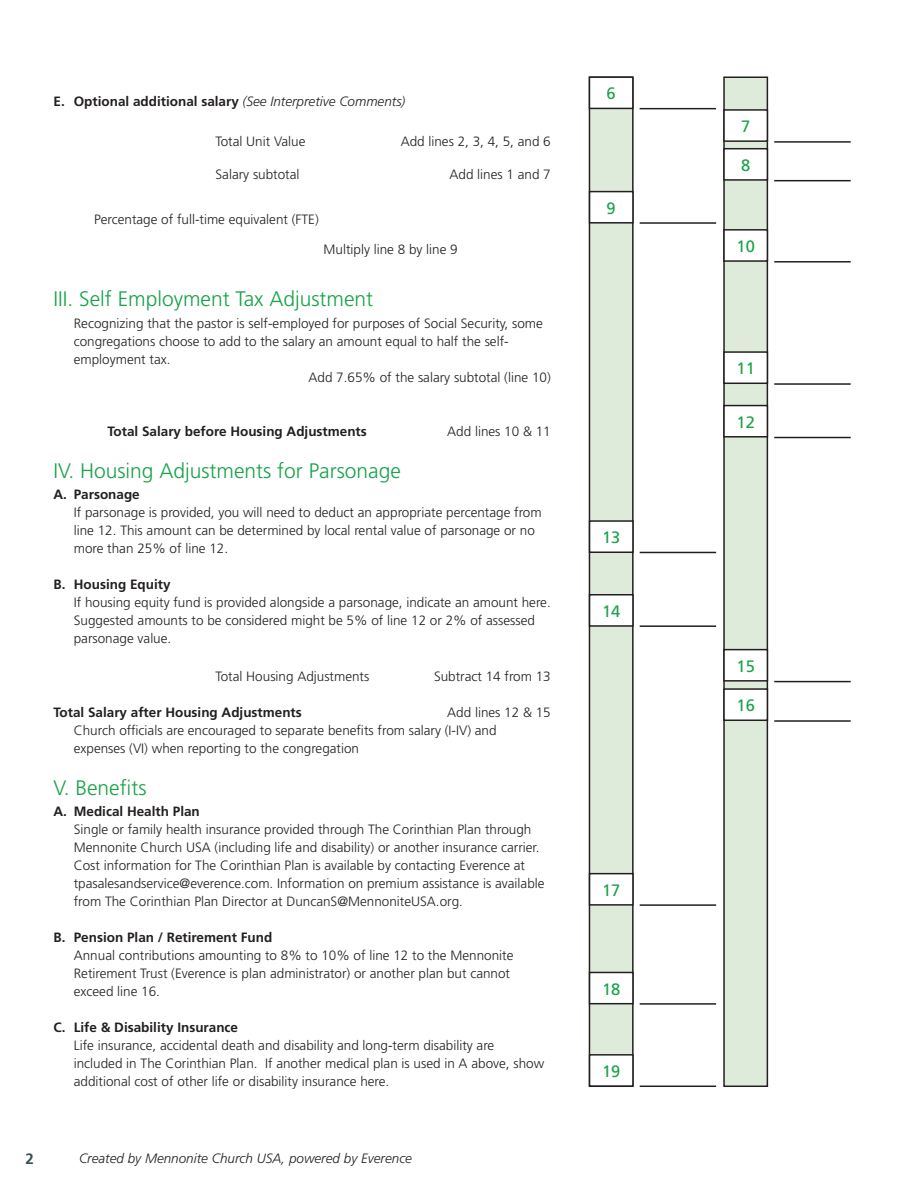
<style>
.page{position:relative;width:918px;height:1188px;background:#fff}
.page>*{position:absolute;margin:0;border:0;box-sizing:border-box;transform-origin:0 0}
.Subhead_1_14_16{font:300 21px "Frutiger LT Std";color:#18a249}
.Subhead_3_9_13_Fruti{font:16.5px "Frutiger LT Std";color:#18a249}
.t1{font:700 15px "Frutiger LT Std";color:#3b5055}
.Body_text_9_13_Fruti{font:300 13.5px/18px "Frutiger LT Std";color:#231f20}
.Body_text_9_13_Fruti-2{font:700 13.5px "Frutiger LT Std";color:#231f20}
.t2{font:italic 300 13.5px "Frutiger LT Std";color:#231f20}
.s1{font-weight:300;font-style:italic}
</style>
<div class="page">
<div style="left:589px;top:77px;width:44px;height:1009px;background:#deebdb"></div>
<div style="left:589px;top:77px;width:45px;height:1010px;border:2px solid #231f20"></div>
<div style="left:724px;top:77px;width:43px;height:1009px;background:#deebdb"></div>
<div style="left:723px;top:77px;width:45px;height:1010px;border:2px solid #231f20"></div>
<div style="left:724px;top:110px;width:43px;height:31px;background:#fff"></div>
<div style="left:723px;top:109px;width:45px;height:33px;border:2px solid #231f20"></div>
<div style="left:724px;top:149px;width:43px;height:31px;background:#fff"></div>
<div style="left:723px;top:148px;width:45px;height:33px;border:2px solid #231f20"></div>
<div style="left:724px;top:230px;width:43px;height:31px;background:#fff"></div>
<div style="left:723px;top:229px;width:45px;height:33px;border:2px solid #231f20"></div>
<div style="left:724px;top:352px;width:43px;height:31px;background:#fff"></div>
<div style="left:723px;top:351px;width:45px;height:33px;border:2px solid #231f20"></div>
<div style="left:724px;top:406px;width:43px;height:31px;background:#fff"></div>
<div style="left:723px;top:405px;width:45px;height:33px;border:2px solid #231f20"></div>
<div style="left:724px;top:650px;width:43px;height:31px;background:#fff"></div>
<div style="left:723px;top:649px;width:45px;height:33px;border:2px solid #231f20"></div>
<div style="left:724px;top:689px;width:43px;height:31px;background:#fff"></div>
<div style="left:723px;top:688px;width:45px;height:33px;border:2px solid #231f20"></div>
<div style="left:589px;top:77px;width:44px;height:31px;background:#fff"></div>
<div style="left:589px;top:76px;width:45px;height:33px;border:2px solid #231f20"></div>
<div style="left:590px;top:192px;width:43px;height:31px;background:#fff"></div>
<div style="left:589px;top:191px;width:45px;height:33px;border:2px solid #231f20"></div>
<div style="left:590px;top:521px;width:43px;height:31px;background:#fff"></div>
<div style="left:589px;top:520px;width:45px;height:33px;border:2px solid #231f20"></div>
<div style="left:590px;top:595px;width:43px;height:31px;background:#fff"></div>
<div style="left:589px;top:594px;width:45px;height:33px;border:2px solid #231f20"></div>
<div style="left:590px;top:874px;width:43px;height:31px;background:#fff"></div>
<div style="left:589px;top:873px;width:45px;height:33px;border:2px solid #231f20"></div>
<div style="left:590px;top:972px;width:43px;height:32px;background:#fff"></div>
<div style="left:589px;top:972px;width:45px;height:32px;border:2px solid #231f20"></div>
<div style="left:590px;top:1055px;width:43px;height:31px;background:#fff"></div>
<div style="left:589px;top:1054px;width:45px;height:33px;border:2px solid #231f20"></div>
<hr style="left:774px;top:141px;width:77px;height:2px;background:#231f20">
<hr style="left:774px;top:180px;width:77px;height:1px;background:#231f20">
<hr style="left:774px;top:261px;width:77px;height:2px;background:#231f20">
<hr style="left:774px;top:383px;width:77px;height:2px;background:#231f20">
<hr style="left:774px;top:437px;width:77px;height:1px;background:#231f20">
<hr style="left:774px;top:681px;width:77px;height:1px;background:#231f20">
<hr style="left:774px;top:720px;width:77px;height:2px;background:#231f20">
<hr style="left:640px;top:108px;width:76px;height:1px;background:#231f20">
<hr style="left:640px;top:222px;width:76px;height:2px;background:#231f20">
<hr style="left:640px;top:552px;width:76px;height:1px;background:#231f20">
<hr style="left:640px;top:625px;width:76px;height:2px;background:#231f20">
<hr style="left:640px;top:904px;width:76px;height:2px;background:#231f20">
<hr style="left:640px;top:1003px;width:76px;height:2px;background:#231f20">
<hr style="left:640px;top:1086px;width:76px;height:1px;background:#231f20">
<p class="Body_text_9_13_Fruti-2" style="left:54px;top:93px;width:353px">E. Optional additional salary <span class="s1">(See Interpretive Comments)</span></p>
<p class="Body_text_9_13_Fruti" style="left:216px;top:132px;width:92px">Total Unit Value</p>
<p class="Body_text_9_13_Fruti" style="left:401px;top:132px;width:152px">Add lines 2, 3, 4, 5, and 6</p>
<p class="Body_text_9_13_Fruti" style="left:216px;top:165px;width:85px">Salary subtotal</p>
<p class="Body_text_9_13_Fruti" style="left:450px;top:165px;width:103px">Add lines 1 and 7</p>
<p class="Body_text_9_13_Fruti" style="left:94px;top:210px;width:226px">Percentage of full-time equivalent (FTE)</p>
<p class="Body_text_9_13_Fruti" style="left:324px;top:240px;width:136px">Multiply line 8 by line 9</p>
<p class="Subhead_1_14_16" style="left:54px;top:287px;width:321px">III. Self Employment Tax Adjustment</p>
<p class="Body_text_9_13_Fruti" style="left:74px;top:314px;width:471px">Recognizing that the pastor is self-employed for purposes of Social Security, some congregations choose to add to the salary an amount equal to half the self&shy;employment tax.</p>
<p class="Body_text_9_13_Fruti" style="left:308px;top:368px;width:244px">Add 7.65% of the salary subtotal (line 10)</p>
<p class="Body_text_9_13_Fruti-2" style="left:108px;top:423px;width:261px">Total Salary before Housing Adjustments</p>
<p class="Body_text_9_13_Fruti" style="left:447px;top:422px;width:105px">Add lines 10 &amp; 11</p>
<p class="Subhead_1_14_16" style="left:54px;top:459px;width:349px">IV. Housing Adjustments for Parsonage</p>
<p class="Body_text_9_13_Fruti-2" style="left:54px;top:487px;width:88px">A. Parsonage</p>
<p class="Body_text_9_13_Fruti" style="left:74px;top:504px;width:469px">If parsonage is provided, you will need to deduct an appropriate percentage from line 12. This amount can be determined by local rental value of parsonage or no more than 25% of line 12.</p>
<p class="Body_text_9_13_Fruti-2" style="left:54px;top:577px;width:119px">B. Housing Equity</p>
<p class="Body_text_9_13_Fruti" style="left:74px;top:594px;width:479px">If housing equity fund is provided alongside a parsonage, indicate an amount here.<br>Suggested amounts to be considered might be 5% of line 12 or 2% of assessed parsonage value.</p>
<p class="Body_text_9_13_Fruti" style="left:216px;top:667px;width:155px">Total Housing Adjustments</p>
<p class="Body_text_9_13_Fruti" style="left:434px;top:667px;width:118px">Subtract 14 from 13</p>
<p class="Body_text_9_13_Fruti-2" style="left:54px;top:704px;width:250px">Total Salary after Housing Adjustments</p>
<p class="Body_text_9_13_Fruti" style="left:447px;top:703px;width:105px">Add lines 12 &amp; 15</p>
<p class="Body_text_9_13_Fruti" style="left:74px;top:721px;width:424px">Church officials are encouraged to separate benefits from salary (I-IV) and expenses (VI) when reporting to the congregation</p>
<p class="Subhead_1_14_16" style="left:54px;top:776px;width:94px">V. Benefits</p>
<p class="Body_text_9_13_Fruti-2" style="left:54px;top:804px;width:148px">A. Medical Health Plan</p>
<p class="Body_text_9_13_Fruti" style="left:74px;top:821px;width:472px">Single or family health insurance provided through The Corinthian Plan through Mennonite Church USA (including life and disability) or another insurance carrier.<br>Cost information for The Corinthian Plan is available by contacting Everence at tpasalesandservice@everence.com. Information on premium assistance is available from The Corinthian Plan Director at DuncanS@MennoniteUSA.org.</p>
<p class="Body_text_9_13_Fruti-2" style="left:54px;top:930px;width:220px">B. Pension Plan / Retirement Fund</p>
<p class="Body_text_9_13_Fruti" style="left:74px;top:947px;width:441px">Annual contributions amounting to 8% to 10% of line 12 to the Mennonite<br>Retirement Trust (Everence is plan administrator) or another plan but cannot exceed line 16.</p>
<p class="Body_text_9_13_Fruti-2" style="left:54px;top:1020px;width:186px">C. Life &amp; Disability Insurance</p>
<p class="Body_text_9_13_Fruti" style="left:74px;top:1037px;width:472px">Life insurance, accidental death and disability and long-term disability are included in The Corinthian Plan. If another medical plan is used in A above, show additional cost of other life or disability insurance here.</p>
<p class="t1" style="left:25px;top:1150px;width:10px">2</p>
<p class="t2" style="left:79px;top:1151px;width:335px">Created by Mennonite Church USA, powered by Everence</p>
<p class="Subhead_3_9_13_Fruti" style="left:607px;top:84px;width:11px">6</p>
<p class="Subhead_3_9_13_Fruti" style="left:607px;top:198px;width:11px">9</p>
<p class="Subhead_3_9_13_Fruti" style="left:602px;top:528px;width:20px">13</p>
<p class="Subhead_3_9_13_Fruti" style="left:602px;top:601px;width:20px">14</p>
<p class="Subhead_3_9_13_Fruti" style="left:602px;top:880px;width:20px">17</p>
<p class="Subhead_3_9_13_Fruti" style="left:602px;top:979px;width:20px">18</p>
<p class="Subhead_3_9_13_Fruti" style="left:602px;top:1062px;width:20px">19</p>
<p class="Subhead_3_9_13_Fruti" style="left:741px;top:117px;width:11px">7</p>
<p class="Subhead_3_9_13_Fruti" style="left:741px;top:155px;width:11px">8</p>
<p class="Subhead_3_9_13_Fruti" style="left:737px;top:237px;width:20px">10</p>
<p class="Subhead_3_9_13_Fruti" style="left:737px;top:359px;width:20px">11</p>
<p class="Subhead_3_9_13_Fruti" style="left:737px;top:412px;width:20px">12</p>
<p class="Subhead_3_9_13_Fruti" style="left:737px;top:656px;width:20px">15</p>
<p class="Subhead_3_9_13_Fruti" style="left:737px;top:696px;width:20px">16</p>
</div>
